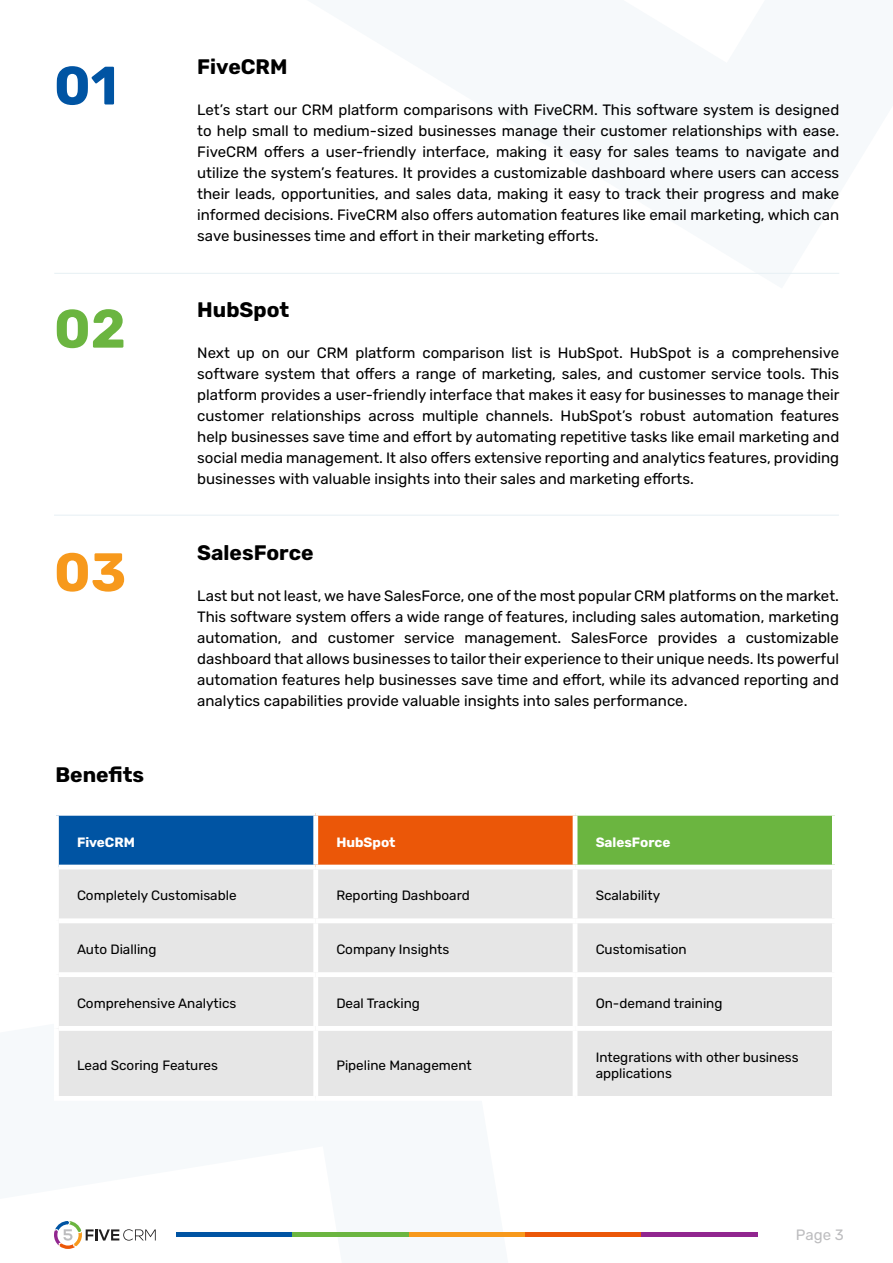
<style>
.page{position:relative;width:893px;height:1263px;background:#fff}
.page>*{position:absolute;margin:0;border:0;box-sizing:border-box;transform-origin:0 0}
.t1{font:700 54px "Rubik";color:#0054a3}
.t2{font:700 54px "Rubik";color:#6bb540}
.t3{font:700 54px "Rubik";color:#f7991c}
.t4{font:700 21px "Rubik";color:#000}
.t5{font:15px/21px "Rubik";color:#000;text-align:justify}
.t6{font:15px "Rubik";color:#bdbdbf}
.t7{font:13.5px/16.2px "Rubik";color:#000}
.t8{font:700 13.5px "Rubik";color:#fff}
</style>
<div class="page">
<hr style="left:54px;top:273px;width:785px;height:1px;background:#e9f1f5">
<hr style="left:54px;top:515px;width:785px;height:1px;background:#e9f1f5">
<div style="left:56px;top:813px;width:260px;height:54px;background:#0054a3"></div>
<div style="left:316px;top:813px;width:259px;height:54px;background:#eb5708"></div>
<div style="left:575px;top:813px;width:259px;height:54px;background:#6bb540"></div>
<div style="left:59px;top:869px;width:773px;height:227px;background:#e6e6e6"></div>
<div style="left:313px;top:816px;width:5px;height:49px;background:#fff"></div>
<hr style="left:573px;top:816px;width:4px;height:49px;background:#fff">
<div style="left:832px;top:816px;width:5px;height:49px;background:#fff"></div>
<hr style="left:59px;top:865px;width:257px;height:4px;background:#fff">
<hr style="left:316px;top:865px;width:259px;height:4px;background:#fff">
<div style="left:313px;top:869px;width:5px;height:49px;background:#fff"></div>
<hr style="left:575px;top:865px;width:262px;height:4px;background:#fff">
<hr style="left:573px;top:869px;width:4px;height:49px;background:#fff">
<div style="left:59px;top:918px;width:257px;height:5px;background:#fff"></div>
<div style="left:316px;top:918px;width:259px;height:5px;background:#fff"></div>
<div style="left:313px;top:923px;width:5px;height:49px;background:#fff"></div>
<div style="left:575px;top:918px;width:262px;height:5px;background:#fff"></div>
<hr style="left:573px;top:923px;width:4px;height:49px;background:#fff">
<div style="left:59px;top:972px;width:257px;height:5px;background:#fff"></div>
<div style="left:316px;top:972px;width:259px;height:5px;background:#fff"></div>
<div style="left:313px;top:977px;width:5px;height:49px;background:#fff"></div>
<div style="left:575px;top:972px;width:262px;height:5px;background:#fff"></div>
<hr style="left:573px;top:977px;width:4px;height:49px;background:#fff">
<div style="left:59px;top:1026px;width:257px;height:5px;background:#fff"></div>
<div style="left:316px;top:1026px;width:259px;height:5px;background:#fff"></div>
<div style="left:313px;top:1031px;width:5px;height:65px;background:#fff"></div>
<div style="left:575px;top:1026px;width:262px;height:5px;background:#fff"></div>
<hr style="left:573px;top:1031px;width:4px;height:65px;background:#fff">
<div style="left:54px;top:811px;width:262px;height:5px;background:#fff"></div>
<div style="left:54px;top:816px;width:5px;height:51px;background:#fff"></div>
<div style="left:316px;top:811px;width:259px;height:5px;background:#fff"></div>
<div style="left:575px;top:811px;width:262px;height:5px;background:#fff"></div>
<svg style="left:54px;top:1221px;width:102px;height:28px"></svg>
<hr style="left:176px;top:1233px;width:116px;height:4px;background:#0054a3">
<hr style="left:525px;top:1233px;width:116px;height:4px;background:#eb5708">
<hr style="left:409px;top:1233px;width:116px;height:4px;background:#f7991c">
<hr style="left:292px;top:1233px;width:117px;height:4px;background:#6bb540">
<hr style="left:641px;top:1233px;width:117px;height:4px;background:#91268f">
<h1 class="t1" style="left:54px;top:54px;width:65px">01</h1>
<h2 class="t4" style="left:197px;top:54px;width:92px">FiveCRM</h2>
<p class="t5" style="left:197px;top:100px;width:643px">Let’s start our CRM platform comparisons with FiveCRM. This software system is designed to help small to medium-sized businesses manage their customer relationships with ease.<br>FiveCRM offers a user-friendly interface, making it easy for sales teams to navigate and utilize the system’s features. It provides a customizable dashboard where users can access their leads, opportunities, and sales data, making it easy to track their progress and make informed decisions. FiveCRM also offers automation features like email marketing, which can save businesses time and effort in their marketing efforts.</p>
<h1 class="t2" style="left:54px;top:297px;width:73px">02</h1>
<h2 class="t4" style="left:197px;top:297px;width:94px">HubSpot</h2>
<p class="t5" style="left:197px;top:343px;width:644px">Next up on our CRM platform comparison list is HubSpot. HubSpot is a comprehensive software system that offers a range of marketing, sales, and customer service tools. This platform provides a user-friendly interface that makes it easy for businesses to manage their customer relationships across multiple channels. HubSpot’s robust automation features help businesses save time and effort by automating repetitive tasks like email marketing and social media management. It also offers extensive reporting and analytics features, providing businesses with valuable insights into their sales and marketing efforts.</p>
<h1 class="t3" style="left:54px;top:541px;width:74px">03</h1>
<h2 class="t4" style="left:55px;top:763px;width:90px">Benefits</h2>
<h2 class="t4" style="left:197px;top:540px;width:118px">SalesForce</h2>
<p class="t5" style="left:197px;top:586px;width:643px">Last but not least, we have SalesForce, one of the most popular CRM platforms on the market.<br>This software system offers a wide range of features, including sales automation, marketing automation, and customer service management. SalesForce provides a customizable dashboard that allows businesses to tailor their experience to their unique needs. Its powerful automation features help businesses save time and effort, while its advanced reporting and analytics capabilities provide valuable insights into sales performance.</p>
<p class="t8" style="left:77px;top:834px;width:59px">FiveCRM</p>
<p class="t8" style="left:336px;top:834px;width:61px">HubSpot</p>
<p class="t8" style="left:596px;top:834px;width:76px">SalesForce</p>
<p class="t7" style="left:77px;top:888px;width:161px">Completely Customisable</p>
<p class="t7" style="left:336px;top:888px;width:135px">Reporting Dashboard</p>
<p class="t7" style="left:596px;top:888px;width:66px">Scalability</p>
<p class="t7" style="left:77px;top:941px;width:81px">Auto Dialling</p>
<p class="t7" style="left:336px;top:941px;width:114px">Company Insights</p>
<p class="t7" style="left:596px;top:941px;width:93px">Customisation</p>
<p class="t7" style="left:77px;top:995px;width:161px">Comprehensive Analytics</p>
<p class="t7" style="left:336px;top:995px;width:85px">Deal Tracking</p>
<p class="t7" style="left:596px;top:995px;width:128px">On-demand training</p>
<p class="t7" style="left:77px;top:1057px;width:142px">Lead Scoring Features</p>
<p class="t7" style="left:336px;top:1057px;width:137px">Pipeline Management</p>
<p class="t7" style="left:596px;top:1049px;width:205px">Integrations with other business applications</p>
<p class="t6" style="left:796px;top:1226px;width:49px">Page 3</p>
</div>
